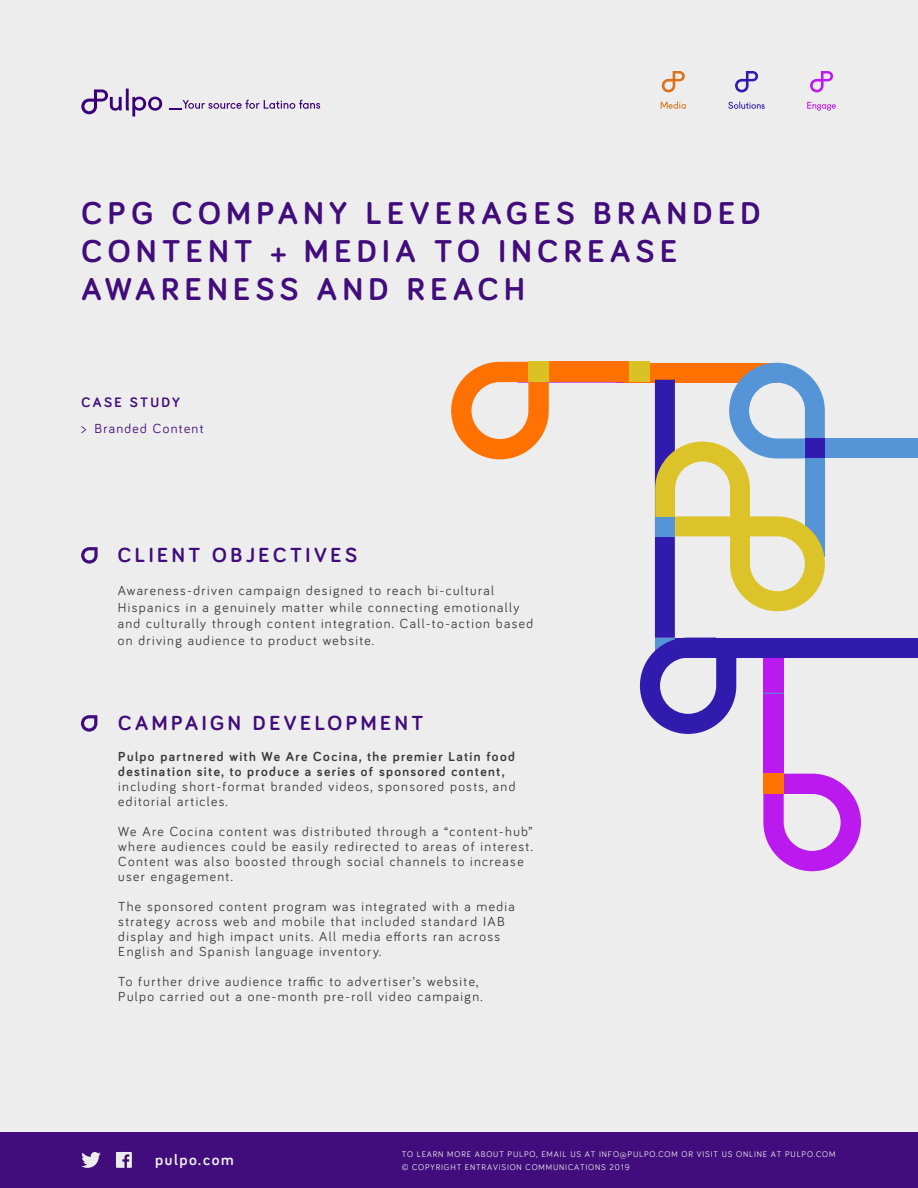
<style>
.page{position:relative;width:918px;height:1188px;background:#ededed}
.page>*{position:absolute;margin:0;border:0;box-sizing:border-box;transform-origin:0 0}
.t1{font:700 32.55px/38px "Bariol";letter-spacing:.17em;color:#410d7c}
.t2{font:700 21px "Bariol";letter-spacing:.17em;color:#410d7c}
.t3{font:700 15.75px "Bariol";letter-spacing:.1em;color:#ececec}
.t4{font:700 14.1px "Bariol";letter-spacing:.17em;color:#410d7c}
.t5{font:13.5px/15px "Bariol";letter-spacing:.1em;color:#3b3b3b}
.t6{font:700 13.5px/15px "Bariol";letter-spacing:.1em;color:#3b3b3b}
.t7{font:13.5px "Bariol";letter-spacing:.1em;color:#410d7c}
.t8{font:8.4px "Bariol";letter-spacing:.1em;color:#ececec}
.s1{font-size:14.1px}
</style>
<div class="page">
<div style="left:825px;top:438px;width:92px;height:20px;background:#5595d7"></div>
<div style="left:675px;top:638px;width:242px;height:20px;background:#311baf"></div>
<svg style="left:549px;top:382px;width:75px;height:1px"></svg>
<div style="left:549px;top:362px;width:100px;height:20px;background:#ff7101"></div>
<svg style="left:451px;top:362px;width:98px;height:97px"></svg>
<div style="left:528px;top:362px;width:21px;height:20px;background:#dac225"></div>
<div style="left:629px;top:362px;width:21px;height:20px;background:#dac225"></div>
<div style="left:763px;top:658px;width:21px;height:116px;background:#ba1aed"></div>
<svg style="left:763px;top:774px;width:98px;height:97px"></svg>
<div style="left:763px;top:774px;width:21px;height:20px;background:#ff7101"></div>
<svg style="left:640px;top:363px;width:185px;height:371px"></svg>
<svg style="left:81px;top:547px;width:17px;height:17px"></svg>
<svg style="left:81px;top:715px;width:16px;height:17px"></svg>
<svg style="left:661px;top:102px;width:25px;height:7px"></svg>
<svg style="left:662px;top:71px;width:23px;height:21px"></svg>
<svg style="left:735px;top:71px;width:23px;height:21px"></svg>
<svg style="left:728px;top:102px;width:37px;height:7px"></svg>
<svg style="left:810px;top:71px;width:23px;height:21px"></svg>
<svg style="left:807px;top:102px;width:29px;height:9px"></svg>
<svg style="left:81px;top:89px;width:81px;height:28px"></svg>
<svg style="left:170px;top:100px;width:150px;height:10px"></svg>
<div style="left:0;top:1132px;width:918px;height:56px;background:#410d7c"></div>
<svg style="left:81px;top:1152px;width:20px;height:16px"></svg>
<svg style="left:116px;top:1152px;width:16px;height:16px"></svg>
<h1 class="t1" style="left:82px;top:193px;width:680px">CPG COMPANY LEVERAGES BRANDED<br>CONTENT + MEDIA TO INCREASE<br>AWARENESS AND REACH</h1>
<p class="t4" style="left:82px;top:393px;width:100px">CASE STUDY</p>
<p class="t7" style="left:82px;top:419px;width:124px"><span class="s1">&gt;</span> Branded Content</p>
<h2 class="t2" style="left:118px;top:541px;width:241px">CLIENT OBJECTIVES</h2>
<p class="t5" style="left:118px;top:582px;width:417px;line-height:16.5px">Awareness-driven campaign designed to reach bi-cultural Hispanics in a genuinely matter while connecting emotionally and culturally through content integration. Call-to-action based on driving audience to product website.</p>
<h2 class="t2" style="left:118px;top:709px;width:307px">CAMPAIGN DEVELOPMENT</h2>
<p class="t6" style="left:118px;top:749px;width:398px">Pulpo partnered with We Are Cocina, the premier Latin food destination site, to produce a series of sponsored content,</p>
<p class="t5" style="left:118px;top:779px;width:399px">including short-format branded videos, sponsored posts, and editorial articles.</p>
<p class="t5" style="left:118px;top:824px;width:416px">We Are Cocina content was distributed through a “content-hub” where audiences could be easily redirected to areas of interest.<br>Content was also boosted through social channels to increase user engagement.</p>
<p class="t5" style="left:118px;top:899px;width:398px">The sponsored content program was integrated with a media strategy across web and mobile that included standard IAB display and high impact units. All media efforts ran across English and Spanish language inventory.</p>
<p class="t5" style="left:118px;top:974px;width:366px">To further drive audience traffic to advertiser’s website,<br>Pulpo carried out a one-month pre-roll video campaign.</p>
<p class="t8" style="left:402px;top:1148px;width:435px">TO LEARN MORE ABOUT PULPO, EMAIL US AT INFO@PULPO.COM OR VISIT US ONLINE AT PULPO.COM</p>
<p class="t3" style="left:155px;top:1149px;width:80px">pulpo.com</p>
<p class="t8" style="left:402px;top:1161px;width:229px">© COPYRIGHT ENTRAVISION COMMUNICATIONS 2019</p>
</div>
